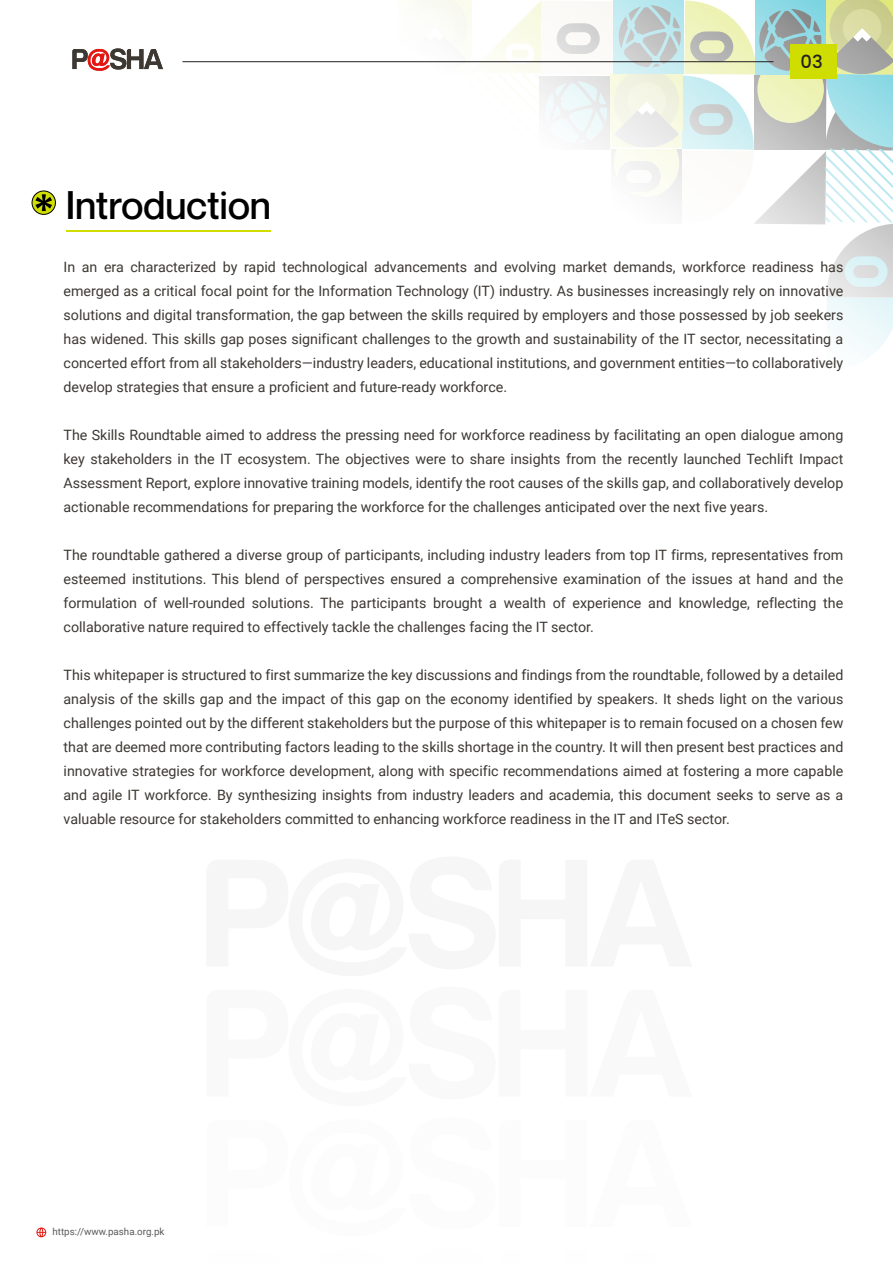
<style>
.page{position:relative;width:893px;height:1263px;background:#fff}
.page>*{position:absolute;margin:0;border:0;box-sizing:border-box;transform-origin:0 0}
.t1{font:500 39px "Neue Montreal";color:#000}
.t2{font:500 18px "Poppins";color:#231f20}
.t3{font:14.25px/24px "Roboto";color:#3d3832;text-align:justify}
.t4{font:9.75px "Roboto";color:#59595c}
</style>
<div class="page">
<svg style="left:350px;top:0;width:543px;height:354px"></svg>
<svg style="left:36px;top:1227px;width:10px;height:10px"></svg>
<hr style="left:182px;top:61px;width:591px;height:1px;background:#231f20">
<div style="left:790px;top:44px;width:46px;height:35px;background:#cfde00"></div>
<svg style="left:72px;top:48px;width:91px;height:23px"></svg>
<svg style="left:32px;top:191px;width:23px;height:23px"></svg>
<div style="left:32px;top:191px;width:24px;height:24px;border:1px solid #000;border-radius:50%"></div>
<svg style="left:35px;top:194px;width:17px;height:17px"></svg>
<hr style="left:66px;top:230px;width:204px;height:1px;background:#cfde00">
<h1 class="t1" style="left:66px;top:181px;width:207px">Introduction</h1>
<p class="t2" style="left:800px;top:51px;width:24px">03</p>
<p class="t3" style="left:64px;top:254px;width:781px">In an era characterized by rapid technological advancements and evolving market demands, workforce readiness has emerged as a critical focal point for the Information Technology (IT) industry. As businesses increasingly rely on innovative solutions and digital transformation, the gap between the skills required by employers and those possessed by job seekers has widened. This skills gap poses significant challenges to the growth and sustainability of the IT sector, necessitating a concerted effort from all stakeholders—industry leaders, educational institutions, and government entities—to collaboratively develop strategies that ensure a proficient and future-ready workforce.</p>
<p class="t3" style="left:64px;top:422px;width:781px">The Skills Roundtable aimed to address the pressing need for workforce readiness by facilitating an open dialogue among key stakeholders in the IT ecosystem. The objectives were to share insights from the recently launched Techlift Impact Assessment Report, explore innovative training models, identify the root causes of the skills gap, and collaboratively develop actionable recommendations for preparing the workforce for the challenges anticipated over the next five years.</p>
<p class="t3" style="left:64px;top:542px;width:781px">The roundtable gathered a diverse group of participants, including industry leaders from top IT firms, representatives from esteemed institutions. This blend of perspectives ensured a comprehensive examination of the issues at hand and the formulation of well-rounded solutions. The participants brought a wealth of experience and knowledge, reflecting the collaborative nature required to effectively tackle the challenges facing the IT sector.</p>
<p class="t3" style="left:64px;top:662px;width:781px">This whitepaper is structured to first summarize the key discussions and findings from the roundtable, followed by a detailed analysis of the skills gap and the impact of this gap on the economy identified by speakers. It sheds light on the various challenges pointed out by the different stakeholders but the purpose of this whitepaper is to remain focused on a chosen few that are deemed more contributing factors leading to the skills shortage in the country. It will then present best practices and innovative strategies for workforce development, along with specific recommendations aimed at fostering a more capable and agile IT workforce. By synthesizing insights from industry leaders and academia, this document seeks to serve as a valuable resource for stakeholders committed to enhancing workforce readiness in the IT and ITeS sector.</p>
<p class="t4" style="left:52px;top:1225px;width:114px">https://www.pasha.org.pk</p>
</div>
